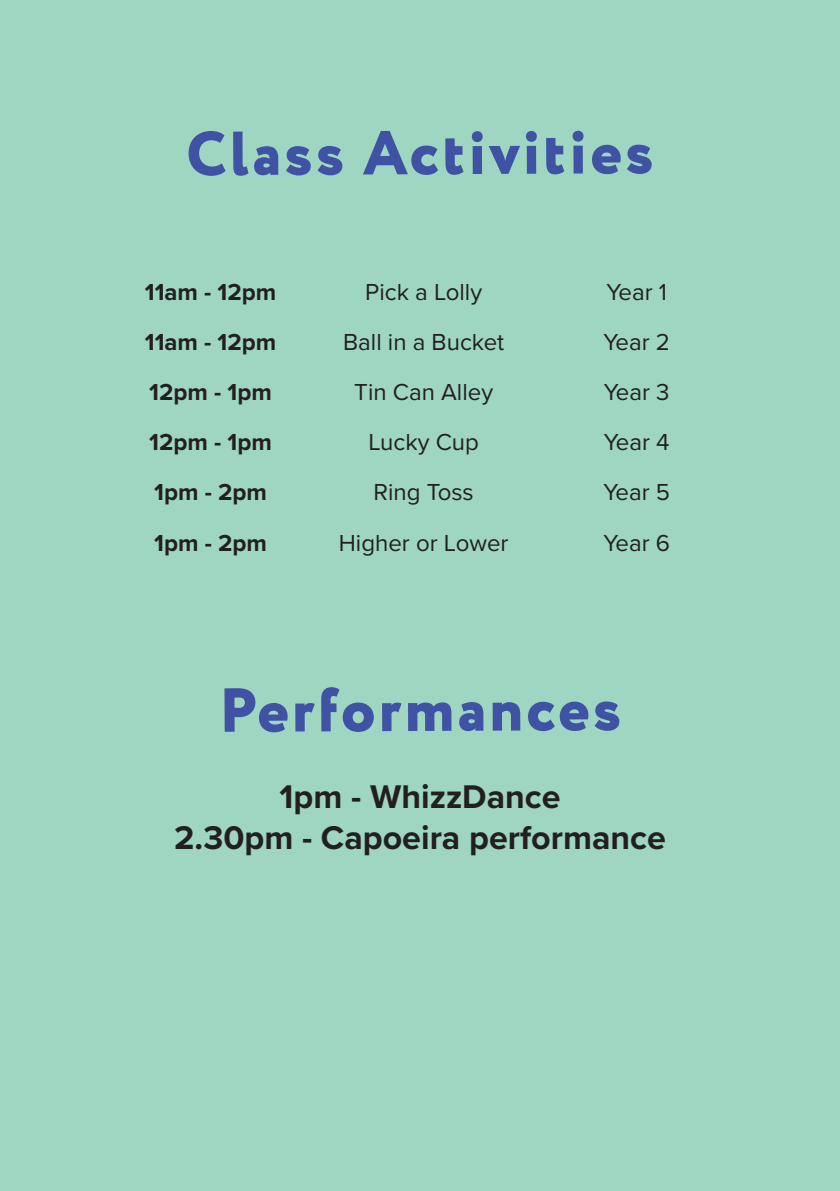
<style>
.page{position:relative;width:840px;height:1191px;background:#fff}
.page>*{position:absolute;margin:0;border:0;box-sizing:border-box;transform-origin:0 0}
.t1{font:800 62px "Circe";letter-spacing:.045em;color:#4052a3}
.t2{font:700 34px/40.8px "Proxima Nova";color:#231f20;text-align:center}
.t3{font:24px "Proxima Nova";color:#231f20}
.t4{font:700 24px "Proxima Nova";color:#231f20}
</style>
<div class="page">
<div style="left:0;top:0;width:839px;height:1191px;background:#9ed6c2"></div>
<h1 class="t1" style="left:186px;top:111px;width:469px">Class Activities</h1>
<p class="t4" style="left:145px;top:274px;width:133px">11am - 12pm</p>
<p class="t3" style="left:365px;top:274px;width:118px">Pick a Lolly</p>
<p class="t3" style="left:606px;top:274px;width:62px">Year 1</p>
<p class="t4" style="left:145px;top:324px;width:133px">11am - 12pm</p>
<p class="t3" style="left:343px;top:324px;width:162px">Ball in a Bucket</p>
<p class="t3" style="left:603px;top:324px;width:68px">Year 2</p>
<p class="t4" style="left:149px;top:374px;width:124px">12pm - 1pm</p>
<p class="t3" style="left:354px;top:374px;width:140px">Tin Can Alley</p>
<p class="t3" style="left:603px;top:374px;width:67px">Year 3</p>
<p class="t4" style="left:149px;top:424px;width:124px">12pm - 1pm</p>
<p class="t3" style="left:368px;top:424px;width:112px">Lucky Cup</p>
<p class="t3" style="left:603px;top:424px;width:67px">Year 4</p>
<p class="t4" style="left:154px;top:474px;width:114px">1pm - 2pm</p>
<p class="t3" style="left:373px;top:474px;width:102px">Ring Toss</p>
<p class="t3" style="left:603px;top:474px;width:68px">Year 5</p>
<p class="t4" style="left:154px;top:524px;width:114px">1pm - 2pm</p>
<p class="t3" style="left:338px;top:524px;width:171px">Higher or Lower</p>
<p class="t3" style="left:603px;top:524px;width:68px">Year 6</p>
<h1 class="t1" style="left:219px;top:668px;width:404px">Performances</h1>
<h2 class="t2" style="left:174px;top:775px;width:493px">1pm - WhizzDance<br>2.30pm - Capoeira performance</h2>
</div>
